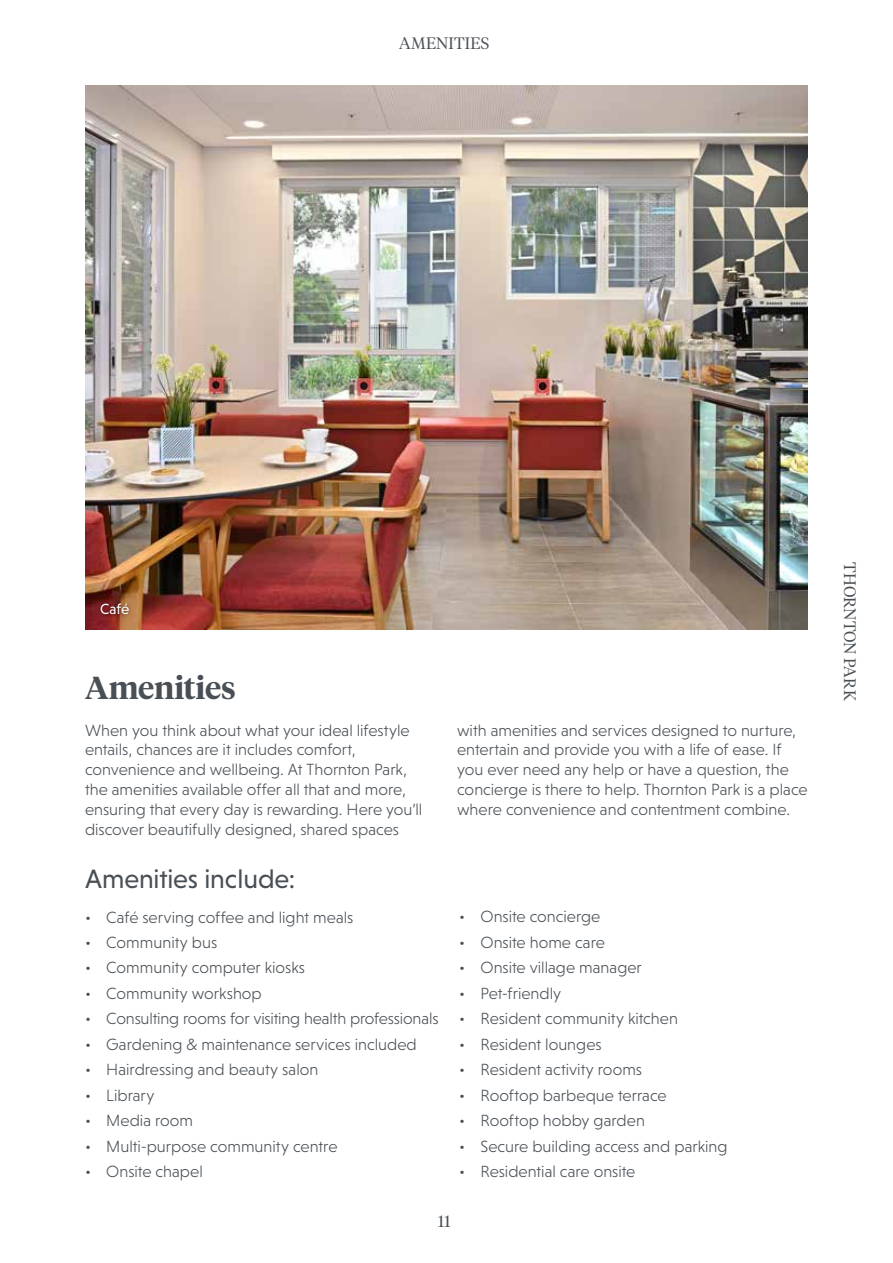
<style>
.page{position:relative;width:893px;height:1263px;background:#fff}
.page>*{position:absolute;margin:0;border:0;box-sizing:border-box;transform-origin:0 0}
.t1{font:600 31.5px "Tiempos Headline";letter-spacing:-.005em;color:#484f55}
.t2{font:27px "Niveau Grotesk";letter-spacing:-.005em;color:#484f55}
.t3{font:300 16.5px/19.8px "Niveau Grotesk";color:#484f55}
.t4{font:300 16.5px "Tiempos Headline";letter-spacing:.01em;color:#484f55}
.t5{font:15px "Niveau Grotesk";color:#fff}
</style>
<div class="page">
<img style="left:85px;top:85px;width:723px;height:544px">
<div style="left:97px;top:601px;width:35px;height:16px;background:#000;opacity:.5"></div>
<p class="t4" style="left:399px;top:32px;width:91px">AMENITIES</p>
<p class="t5" style="left:100px;top:601px;width:31px">Café</p>
<h1 class="t1" style="left:85px;top:666px;width:152px">Amenities</h1>
<p class="t3" style="left:85px;top:720px;width:339px">When you think about what your ideal lifestyle entails, chances are it includes comfort, convenience and wellbeing. At Thornton Park, the amenities available offer all that and more, ensuring that every day is rewarding. Here you’ll discover beautifully designed, shared spaces</p>
<p class="t3" style="left:457px;top:720px;width:352px">with amenities and services designed to nurture, entertain and provide you with a life of ease. If you ever need any help or have a question, the concierge is there to help. Thornton Park is a place where convenience and contentment combine.</p>
<h2 class="t2" style="left:85px;top:864px;width:212px">Amenities include:</h2>
<p class="t3" style="left:85px;top:907px;width:270px">• Café serving coffee and light meals</p>
<p class="t3" style="left:85px;top:932px;width:134px">• Community bus</p>
<p class="t3" style="left:85px;top:958px;width:222px">• Community computer kiosks</p>
<p class="t3" style="left:85px;top:983px;width:178px">• Community workshop</p>
<p class="t3" style="left:85px;top:1009px;width:355px">• Consulting rooms for visiting health professionals</p>
<p class="t3" style="left:85px;top:1034px;width:333px">• Gardening &amp; maintenance services included</p>
<p class="t3" style="left:85px;top:1060px;width:235px">• Hairdressing and beauty salon</p>
<p class="t3" style="left:85px;top:1085px;width:71px">• Library</p>
<p class="t3" style="left:85px;top:1111px;width:110px">• Media room</p>
<p class="t3" style="left:85px;top:1136px;width:254px">• Multi-purpose community centre</p>
<p class="t3" style="left:85px;top:1162px;width:119px">• Onsite chapel</p>
<p class="t3" style="left:459px;top:907px;width:143px">• Onsite concierge</p>
<p class="t3" style="left:459px;top:932px;width:147px">• Onsite home care</p>
<p class="t3" style="left:459px;top:958px;width:184px">• Onsite village manager</p>
<p class="t3" style="left:459px;top:983px;width:103px">• Pet-friendly</p>
<p class="t3" style="left:459px;top:1009px;width:220px">• Resident community kitchen</p>
<p class="t3" style="left:459px;top:1034px;width:144px">• Resident lounges</p>
<p class="t3" style="left:459px;top:1060px;width:184px">• Resident activity rooms</p>
<p class="t3" style="left:459px;top:1085px;width:209px">• Rooftop barbeque terrace</p>
<p class="t3" style="left:459px;top:1111px;width:187px">• Rooftop hobby garden</p>
<p class="t3" style="left:459px;top:1136px;width:270px">• Secure building access and parking</p>
<p class="t3" style="left:459px;top:1162px;width:178px">• Residential care onsite</p>
<p class="t4" style="left:438px;top:1210px;width:14px">11</p>
<p class="t4" style="left:861px;top:562px;width:140px;rotate:90deg">THORNTON PARK</p>
</div>
